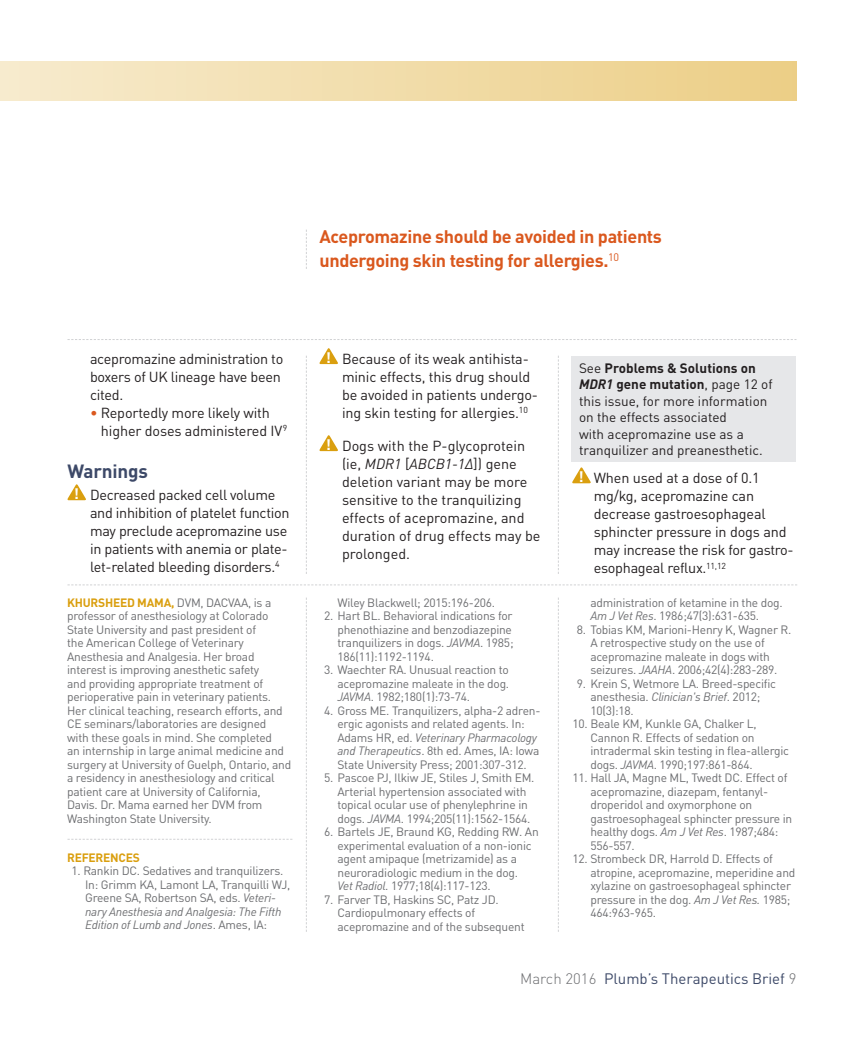
<style>
.page{position:relative;width:864px;height:1040px;background:#fff}
.page>*{position:absolute;margin:0;border:0;box-sizing:border-box;transform-origin:0 0}
.WOC_Ahead{font:700 18.9px "DINOT";letter-spacing:-.01em;color:#3d4968}
.Pull_out{font:700 18px/24px "DINOT";letter-spacing:-.02em;color:#da581e}
.t1{font:15px "DINOT";color:#3d4968}
.t2{font:700 15px "DINOT";color:#fff}
.WOC_Body{font:14.4px/18px "DINOT";letter-spacing:-.01em;color:#231f20}
.Author_bio{font:13.5px/16.5px "DINOT";color:#231f20}
.References_body_copy{font:12px/13.5px "DINOT";letter-spacing:-.02em;color:#6c6d70}
.Author_bio-2{font:12px/13.5px "DINOT";letter-spacing:-.02em;color:#6c6d70}
.References_head{font:700 12px "DINOT";letter-spacing:-.02em;color:#da9f0f}
.s1{color:#da581e}
.s2{font-weight:700;color:#da9f0f}
.s3{font-style:italic}
.s4{font-weight:700}
.s5{font-weight:700;font-style:italic}
.s6{font-weight:300;color:#6c6d70}
</style>
<div class="page">
<div style="left:0;top:62px;width:796px;height:38px;background:linear-gradient(to right,#f7ebce,#ecce86)"></div>
<svg style="left:68px;top:339px;width:728px;height:1px"></svg>
<svg style="left:67px;top:484px;width:19px;height:16px"></svg>
<svg style="left:558px;top:356px;width:1px;height:218px"></svg>
<svg style="left:558px;top:597px;width:1px;height:335px"></svg>
<svg style="left:306px;top:356px;width:1px;height:218px"></svg>
<svg style="left:306px;top:597px;width:1px;height:335px"></svg>
<svg style="left:306px;top:230px;width:1px;height:39px"></svg>
<svg style="left:319px;top:348px;width:19px;height:16px"></svg>
<svg style="left:319px;top:435px;width:19px;height:16px"></svg>
<svg style="left:68px;top:584px;width:729px;height:1px"></svg>
<svg style="left:68px;top:838px;width:224px;height:1px"></svg>
<svg style="left:572px;top:467px;width:19px;height:16px"></svg>
<div style="left:572px;top:356px;width:224px;height:105px;background:#e6e7e9"></div>
<p class="Pull_out" style="left:320px;top:224px;width:344px">Acepromazine should be avoided in patients undergoing skin testing for allergies.<sup>10</sup></p>
<p class="WOC_Body" style="left:90px;top:349px;width:195px">acepromazine administration to boxers of UK lineage have been cited.</p>
<p class="WOC_Body" style="left:101px;top:403px;width:188px;text-indent:-11px"><span class="s1">•</span> Reportedly more likely with higher doses administered IV<sup>9</sup></p>
<p class="WOC_Ahead" style="left:68px;top:458px;width:82px">Warnings</p>
<p class="t2" style="left:74px;top:483px;width:7px">!</p>
<p class="WOC_Body" style="left:90px;top:486px;width:201px">Decreased packed cell volume and inhibition of platelet function may preclude acepromazine use in patients with anemia or plate&shy;let-related bleeding disorders.<sup>4</sup></p>
<p class="Author_bio-2" style="left:67px;top:595px;width:226px"><span class="s2">KHURSHEED MAMA,</span> DVM, DACVAA, is a professor of anesthesiology at Colorado State University and past president of<br>the American College of Veterinary Anesthesia and Analgesia. Her broad interest is improving anesthetic safety<br>and providing appropriate treatment of perioperative pain in veterinary patients.<br>Her clinical teaching, research efforts, and CE seminars/laboratories are designed<br>with these goals in mind. She completed<br>an internship in large animal medicine and surgery at University of Guelph, Ontario, and a residency in anesthesiology and critical patient care at University of California, Davis. Dr. Mama earned her DVM from Washington State University.</p>
<p class="References_head" style="left:67px;top:849px;width:74px">REFERENCES</p>
<p class="References_body_copy" style="left:85px;top:864px;width:207px;text-indent:-14px">1. Rankin DC. Sedatives and tranquilizers.<br>In: Grimm KA, Lamont LA, Tranquilli WJ, Greene SA, Robertson SA, eds. <span class="s3">Veteri&shy;nary Anesthesia and Analgesia: The Fifth Edition of Lumb and Jones</span>. Ames, IA:</p>
<p class="t2" style="left:326px;top:347px;width:7px">!</p>
<p class="WOC_Body" style="left:342px;top:349px;width:197px">Because of its weak antihista&shy;minic effects, this drug should be avoided in patients undergo&shy;ing skin testing for allergies.<sup>10</sup></p>
<p class="t2" style="left:326px;top:434px;width:7px">!</p>
<p class="WOC_Body" style="left:342px;top:436px;width:200px">Dogs with the P-glycoprotein (ie, <span class="s3">MDR1</span> [<span class="s3">ABCB1-1Δ</span>]) gene deletion variant may be more sensitive to the tranquilizing effects of acepromazine, and duration of drug effects may be prolonged.</p>
<p class="References_body_copy" style="left:338px;top:595px;width:159px">Wiley Blackwell; 2015:196-206.</p>
<p class="References_body_copy" style="left:338px;top:609px;width:178px;text-indent:-14px">2. Hart BL. Behavioral indications for phenothiazine and benzodiazepine tranquilizers in dogs. <span class="s3">JAVMA</span>. 1985; 186(11):1192-1194.</p>
<p class="References_body_copy" style="left:338px;top:663px;width:173px;text-align:justify;text-indent:-14px">3. Waechter RA. Unusual reaction to acepromazine maleate in the dog.<br><span class="s3">JAVMA</span>. 1982;180(1):73-74.</p>
<p class="References_body_copy" style="left:338px;top:703px;width:204px;text-indent:-14px">4. Gross ME. Tranquilizers, alpha-2 adren&shy;ergic agonists and related agents. In:<br>Adams HR, ed. <span class="s3">Veterinary Pharmacology and Therapeutics</span>. 8th ed. Ames, IA: Iowa State University Press; 2001:307-312.</p>
<p class="References_body_copy" style="left:338px;top:771px;width:198px;text-indent:-14px">5. Pascoe PJ, Ilkiw JE, Stiles J, Smith EM.<br>Arterial hypertension associated with topical ocular use of phenylephrine in dogs. <span class="s3">JAVMA</span>. 1994;205(11):1562-1564.</p>
<p class="References_body_copy" style="left:338px;top:825px;width:203px;text-indent:-14px">6. Bartels JE, Braund KG, Redding RW. An experimental evaluation of a non-ionic agent amipaque (metrizamide) as a neuroradiologic medium in the dog.<br><span class="s3">Vet Radiol</span>. 1977;18(4):117-123.</p>
<p class="References_body_copy" style="left:338px;top:892px;width:189px;text-indent:-14px">7. Farver TB, Haskins SC, Patz JD.<br>Cardiopulmonary effects of acepromazine and of the subsequent</p>
<p class="Author_bio" style="left:579px;top:359px;width:195px">See <span class="s4">Problems &amp; Solutions on<br></span><span class="s5">MDR1</span> <span class="s4">gene mutation</span>, page 12 of this issue, for more information on the effects associated<br>with acepromazine use as a tranquilizer and preanesthetic.</p>
<p class="t2" style="left:579px;top:467px;width:7px">!</p>
<p class="WOC_Body" style="left:594px;top:469px;width:201px">When used at a dose of 0.1 mg/kg, acepromazine can decrease gastroesophageal sphincter pressure in dogs and may increase the risk for gastro&shy;esophageal reflux.<sup>11,12</sup></p>
<p class="References_body_copy" style="left:590px;top:595px;width:194px">administration of ketamine in the dog.<br><span class="s3">Am J Vet Res</span>. 1986;47(3):631-635.</p>
<p class="References_body_copy" style="left:590px;top:622px;width:203px;text-indent:-14px">8. Tobias KM, Marioni-Henry K, Wagner R.<br>A retrospective study on the use of acepromazine maleate in dogs with seizures. <span class="s3">JAAHA</span>. 2006;42(4):283-289.</p>
<p class="References_body_copy" style="left:590px;top:676px;width:187px;text-indent:-14px">9. Krein S, Wetmore LA. Breed-specific anesthesia. <span class="s3">Clinician's Brief</span>. 2012;<br>10(3):18.</p>
<p class="References_body_copy" style="left:590px;top:717px;width:200px;text-indent:-18px">10. Beale KM, Kunkle GA, Chalker L, Cannon R. Effects of sedation on intradermal skin testing in flea-allergic dogs. <span class="s3">JAVMA</span>. 1990;197:861-864.</p>
<p class="References_body_copy" style="left:590px;top:771px;width:203px;text-indent:-18px">11. Hall JA, Magne ML, Twedt DC. Effect of acepromazine, diazepam, fentanyl&shy;droperidol and oxymorphone on gastroesophageal sphincter pressure in healthy dogs. <span class="s3">Am J Vet Res</span>. 1987;484:<br>556-557.</p>
<p class="References_body_copy" style="left:590px;top:852px;width:207px;text-indent:-18px">12. Strombeck DR, Harrold D. Effects of atropine, acepromazine, meperidine and xylazine on gastroesophageal sphincter pressure in the dog. <span class="s3">Am J Vet Res.</span> 1985; 464:963-965.</p>
<p class="t1" style="left:520px;top:969px;width:278px"><span class="s6">March 2016</span> Plumb’s Therapeutics Brief <span class="s6">9</span></p>
</div>
